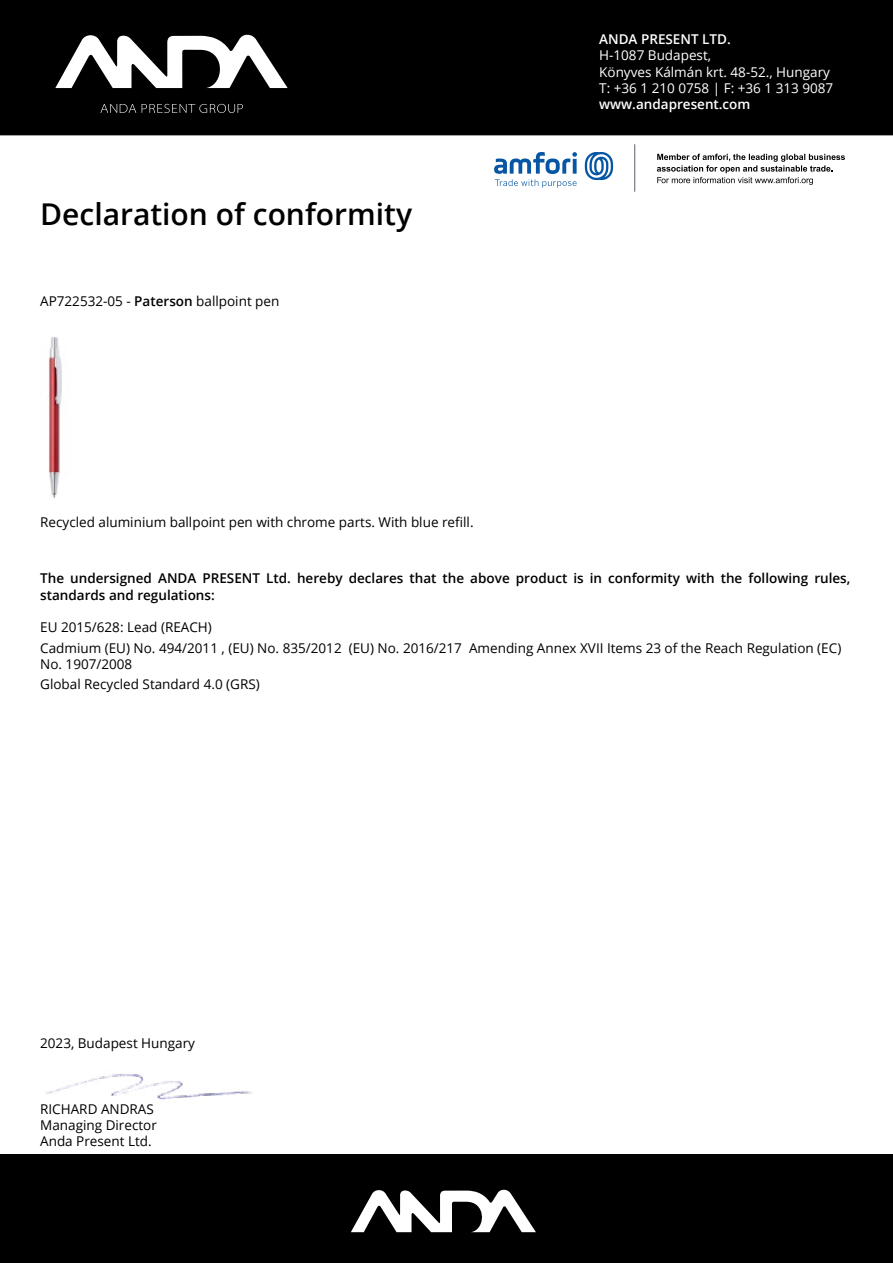
<style>
.page{position:relative;width:893px;height:1263px;background:#fff}
.page>*{position:absolute;margin:0;border:0;box-sizing:border-box;transform-origin:0 0}
.t1{font:600 30px "Open Sans";color:#000}
.t2{font:13.5px/16.2px "Open Sans";color:#000}
.t3{font:600 13.5px/16.2px "Open Sans";color:#000}
.t4{font:13.5px/16.2px "Open Sans";color:#fff}
.t5{font:600 13.5px "Open Sans";color:#fff}
.s1{font-weight:600}
</style>
<div class="page">
<div style="left:0;top:0;width:893px;height:135px;background:#000"></div>
<div style="left:0;top:1154px;width:893px;height:109px;background:#000"></div>
<svg style="left:55px;top:34px;width:233px;height:54px"></svg>
<svg style="left:100px;top:104px;width:143px;height:9px"></svg>
<img style="left:48px;top:337px;width:14px;height:161px">
<svg style="left:351px;top:1189px;width:185px;height:43px"></svg>
<svg style="left:585px;top:152px;width:28px;height:28px"></svg>
<svg style="left:494px;top:152px;width:83px;height:36px"></svg>
<hr style="left:634px;top:144px;width:1px;height:47px;background:#686e79">
<svg style="left:657px;top:154px;width:188px;height:31px"></svg>
<img style="left:46px;top:1074px;width:206px;height:26px">
<h1 class="t1" style="left:40px;top:193px;width:373px">Declaration of conformity</h1>
<p class="t2" style="left:40px;top:292px;width:241px">AP722532-05 - <span class="s1">Paterson</span> ballpoint pen</p>
<p class="t2" style="left:40px;top:514px;width:435px">Recycled aluminium ballpoint pen with chrome parts. With blue refill.</p>
<p class="t5" style="left:599px;top:30px;width:133px">ANDA PRESENT LTD.</p>
<p class="t4" style="left:599px;top:47px;width:236px">H-1087 Budapest,<br>Könyves Kálmán krt. 48-52., Hungary<br>T: +36 1 210 0758 | F: +36 1 313 9087</p>
<p class="t5" style="left:599px;top:95px;width:153px">www.andapresent.com</p>
<p class="t3" style="left:40px;top:570px;width:812px">The undersigned ANDA PRESENT Ltd. hereby declares that the above product is in conformity with the following rules, standards and regulations:</p>
<p class="t2" style="left:40px;top:617px;width:803px;line-height:20.4px">EU 2015/628: Lead (REACH)<br>Cadmium (EU) No. 494/2011 , (EU) No. 835/2012 (EU) No. 2016/217 Amending Annex XVII Items 23 of the Reach Regulation (EC)</p>
<p class="t2" style="left:40px;top:653px;width:221px;line-height:20.4px">No. 1907/2008<br>Global Recycled Standard 4.0 (GRS)</p>
<p class="t2" style="left:40px;top:1034px;width:156px">2023, Budapest Hungary</p>
<p class="t2" style="left:40px;top:1100px;width:118px">RICHARD ANDRAS<br>Managing Director<br>Anda Present Ltd.</p>
</div>
